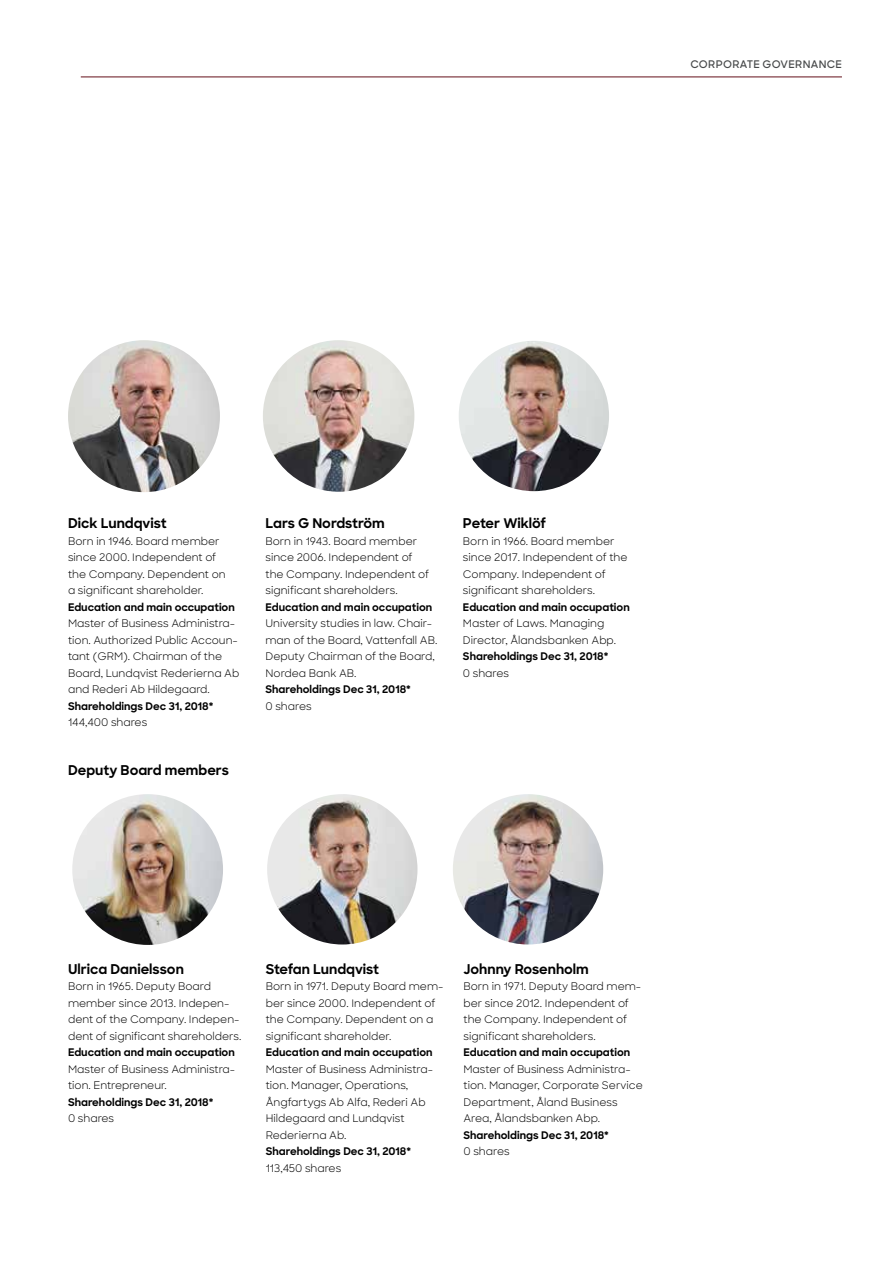
<style>
.page{position:relative;width:893px;height:1263px;background:#fff}
.page>*{position:absolute;margin:0;border:0;box-sizing:border-box;transform-origin:0 0}
.t1{font:700 13.5px "Viking Sharp Sans";color:#000}
.t2{font:10.5px/16.5px "Viking Sharp Sans Latin";color:#000}
.t3{font:700 10.5px "Viking Sharp Sans";color:#000}
.t4{font:600 10.5px "Viking Sharp Sans";letter-spacing:.03em;color:#47494a}
</style>
<div class="page">
<img style="left:459px;top:341px;width:150px;height:150px;border-radius:75px">
<img style="left:72px;top:794px;width:151px;height:151px;border-radius:75px">
<img style="left:267px;top:794px;width:150px;height:150px;border-radius:75px">
<img style="left:453px;top:794px;width:150px;height:150px;border-radius:75px">
<img style="left:68px;top:340px;width:152px;height:152px;border-radius:76px">
<img style="left:263px;top:340px;width:151px;height:152px;border-radius:76px">
<hr style="left:81px;top:77px;width:761px;height:1px;background:#640f18">
<p class="t4" style="left:690px;top:56px;width:153px">CORPORATE GOVERNANCE</p>
<p class="t1" style="left:68px;top:513px;width:100px">Dick Lundqvist</p>
<p class="t2" style="left:68px;top:532px;width:159px">Born in 1946. Board member since 2000. Independent of the Company. Dependent on a significant shareholder.</p>
<p class="t3" style="left:68px;top:599px;width:168px">Education and main occupation</p>
<p class="t2" style="left:68px;top:614px;width:173px">Master of Business Administra&shy;tion. Authorized Public Accoun&shy;tant (GRM). Chairman of the<br>Board, Lundqvist Rederierna Ab and Rederi Ab Hildegaard.</p>
<p class="t3" style="left:68px;top:698px;width:147px">Shareholdings Dec 31, 2018*</p>
<p class="t2" style="left:68px;top:713px;width:81px">144,400 shares</p>
<p class="t1" style="left:68px;top:760px;width:162px">Deputy Board members</p>
<p class="t1" style="left:265px;top:513px;width:121px">Lars G Nordström</p>
<p class="t2" style="left:265px;top:532px;width:165px">Born in 1943. Board member since 2006. Independent of the Company. Independent of significant shareholders.</p>
<p class="t3" style="left:265px;top:599px;width:168px">Education and main occupation</p>
<p class="t2" style="left:265px;top:614px;width:173px">University studies in law. Chair&shy;man of the Board, Vattenfall AB.<br>Deputy Chairman of the Board,<br>Nordea Bank AB.</p>
<p class="t3" style="left:265px;top:681px;width:147px">Shareholdings Dec 31, 2018*</p>
<p class="t2" style="left:265px;top:697px;width:48px">0 shares</p>
<p class="t1" style="left:463px;top:513px;width:85px">Peter Wiklöf</p>
<p class="t2" style="left:463px;top:532px;width:166px">Born in 1966. Board member since 2017. Independent of the<br>Company. Independent of significant shareholders.</p>
<p class="t3" style="left:463px;top:599px;width:168px">Education and main occupation</p>
<p class="t2" style="left:463px;top:614px;width:155px">Master of Laws. Managing<br>Director, Ålandsbanken Abp.</p>
<p class="t3" style="left:463px;top:648px;width:147px">Shareholdings Dec 31, 2018*</p>
<p class="t2" style="left:463px;top:664px;width:48px">0 shares</p>
<p class="t1" style="left:68px;top:959px;width:117px">Ulrica Danielsson</p>
<p class="t2" style="left:68px;top:977px;width:175px">Born in 1965. Deputy Board member since 2013. Indepen&shy;dent of the Company. Indepen&shy;dent of significant shareholders.</p>
<p class="t3" style="left:68px;top:1044px;width:168px">Education and main occupation</p>
<p class="t2" style="left:68px;top:1060px;width:169px">Master of Business Administra&shy;tion. Entrepreneur.</p>
<p class="t3" style="left:68px;top:1094px;width:147px">Shareholdings Dec 31, 2018*</p>
<p class="t2" style="left:68px;top:1109px;width:48px">0 shares</p>
<p class="t1" style="left:266px;top:959px;width:115px">Stefan Lundqvist</p>
<p class="t2" style="left:266px;top:977px;width:179px">Born in 1971. Deputy Board mem&shy;ber since 2000. Independent of the Company. Dependent on a significant shareholder.</p>
<p class="t3" style="left:266px;top:1044px;width:168px">Education and main occupation</p>
<p class="t2" style="left:266px;top:1060px;width:167px">Master of Business Administra&shy;tion. Manager, Operations,<br>Ångfartygs Ab Alfa, Rederi Ab<br>Hildegaard and Lundqvist<br>Rederierna Ab.</p>
<p class="t3" style="left:266px;top:1143px;width:147px">Shareholdings Dec 31, 2018*</p>
<p class="t2" style="left:266px;top:1159px;width:77px">113,450 shares</p>
<p class="t1" style="left:463px;top:959px;width:127px">Johnny Rosenholm</p>
<p class="t2" style="left:463px;top:977px;width:179px">Born in 1971. Deputy Board mem&shy;ber since 2012. Independent of the Company. Independent of significant shareholders.</p>
<p class="t3" style="left:463px;top:1044px;width:168px">Education and main occupation</p>
<p class="t2" style="left:463px;top:1060px;width:181px">Master of Business Administra&shy;tion. Manager, Corporate Service<br>Department, Åland Business<br>Area, Ålandsbanken Abp.</p>
<p class="t3" style="left:463px;top:1127px;width:147px">Shareholdings Dec 31, 2018*</p>
<p class="t2" style="left:463px;top:1142px;width:48px">0 shares</p>
</div>
